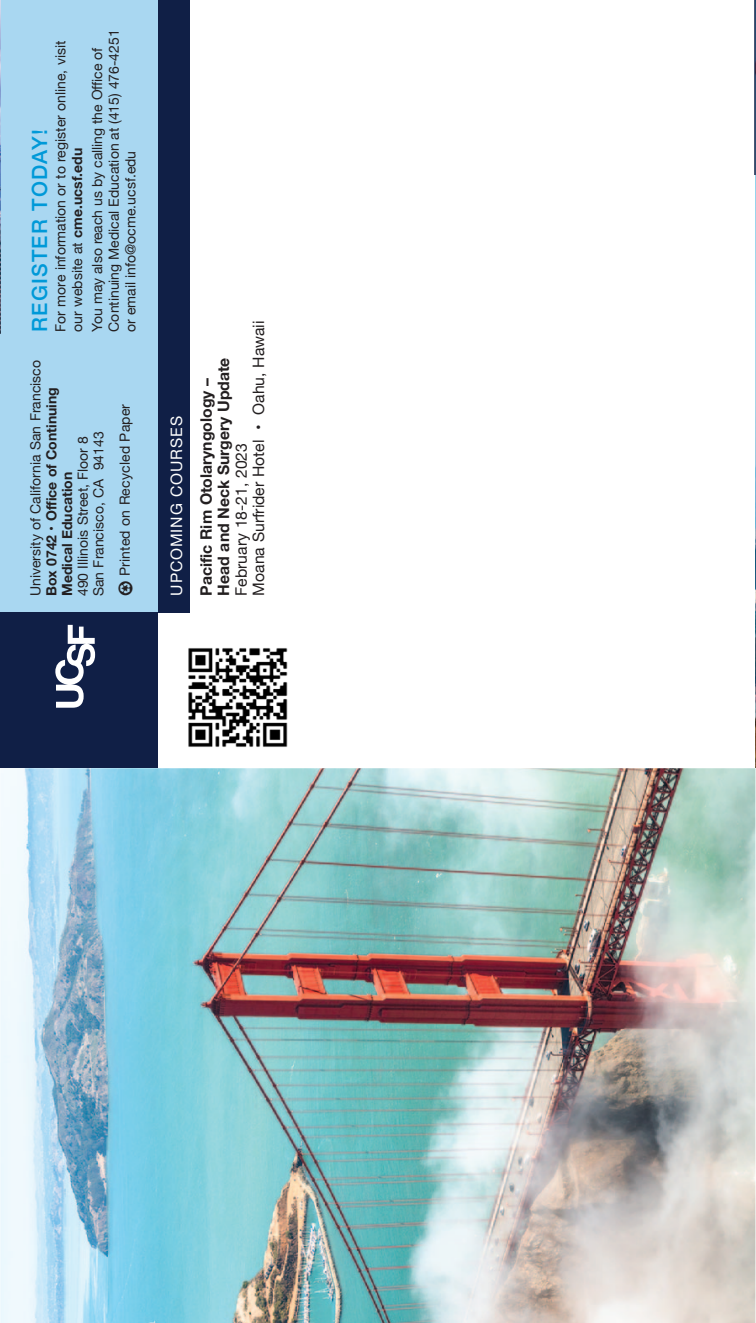
<style>
.page{position:relative;width:756px;height:1323px;background:#fff}
.page>*{position:absolute;margin:0;border:0;box-sizing:border-box;transform-origin:0 0}
.t1{font:500 21px "Helvetica Neue";letter-spacing:.055em;color:#0099d8}
.t2{font:700 15.75px/17.5px "Helvetica Neue";color:#231f20}
.t3{font:15.75px "Helvetica Neue";color:#231f20}
.t4{font:15.75px "Helvetica Neue";letter-spacing:.055em;color:#fff}
.t5{font:14px/15.8px "Helvetica Neue";color:#231f20}
.s1{font-weight:700}
.s2{font-family:"Recycle"}
</style>
<div class="page">
<img style="left:755px;top:175px;width:1px;height:639px">
<hr style="left:754px;top:0;width:2px;height:175px;background:#101f46;opacity:.75">
<hr style="left:754px;top:814px;width:2px;height:228px;background:#101f46">
<div style="left:0;top:0;width:164px;height:611px;background:#a9d7f1"></div>
<div style="left:158px;top:0;width:32px;height:612px;background:#101f46"></div>
<div style="left:0;top:612px;width:157px;height:156px;background:#101f46"></div>
<svg style="left:55px;top:625px;width:40px;height:83px"></svg>
<img style="left:188px;top:648px;width:100px;height:99px">
<img style="left:0;top:0;width:1px;height:333px">
<img style="left:0;top:768px;width:755px;height:555px">
<p class="t5" style="left:52px;top:332px;width:292px;line-height:16.6px;rotate:-90deg">For more information or to register online, visit our website at <span class="s1">cme.ucsf.edu</span></p>
<p class="t5" style="left:89px;top:332px;width:304px;line-height:16.6px;rotate:-90deg">You may also reach us by calling the Office of<br>Continuing Medical Education at (415) 476-4251 or email info@ocme.ucsf.edu</p>
<p class="t5" style="left:28px;top:596px;width:237px;rotate:-90deg">University of California San Francisco<br><span class="s1">Box 0742 • Office of Continuing<br>Medical Education<br></span>490 Illinois Street, Floor 8<br>San Francisco, CA 94143</p>
<p class="t1" style="left:27px;top:332px;width:204px;rotate:-90deg">REGISTER TODAY!</p>
<p class="t5" style="left:117px;top:596px;width:194px;rotate:-90deg"><span class="s2">E</span> Printed on Recycled Paper</p>
<p class="t4" style="left:167px;top:596px;width:181px;rotate:-90deg">UPCOMING COURSES</p>
<p class="t3" style="left:249px;top:596px;width:277px;rotate:-90deg">Moana Surfrider Hotel • Oahu, Hawaii</p>
<p class="t2" style="left:197px;top:596px;width:240px;rotate:-90deg">Pacific Rim Otolaryngology –<br>Head and Neck Surgery Update</p>
<p class="t3" style="left:232px;top:596px;width:154px;rotate:-90deg">February 18-21, 2023</p>
</div>
